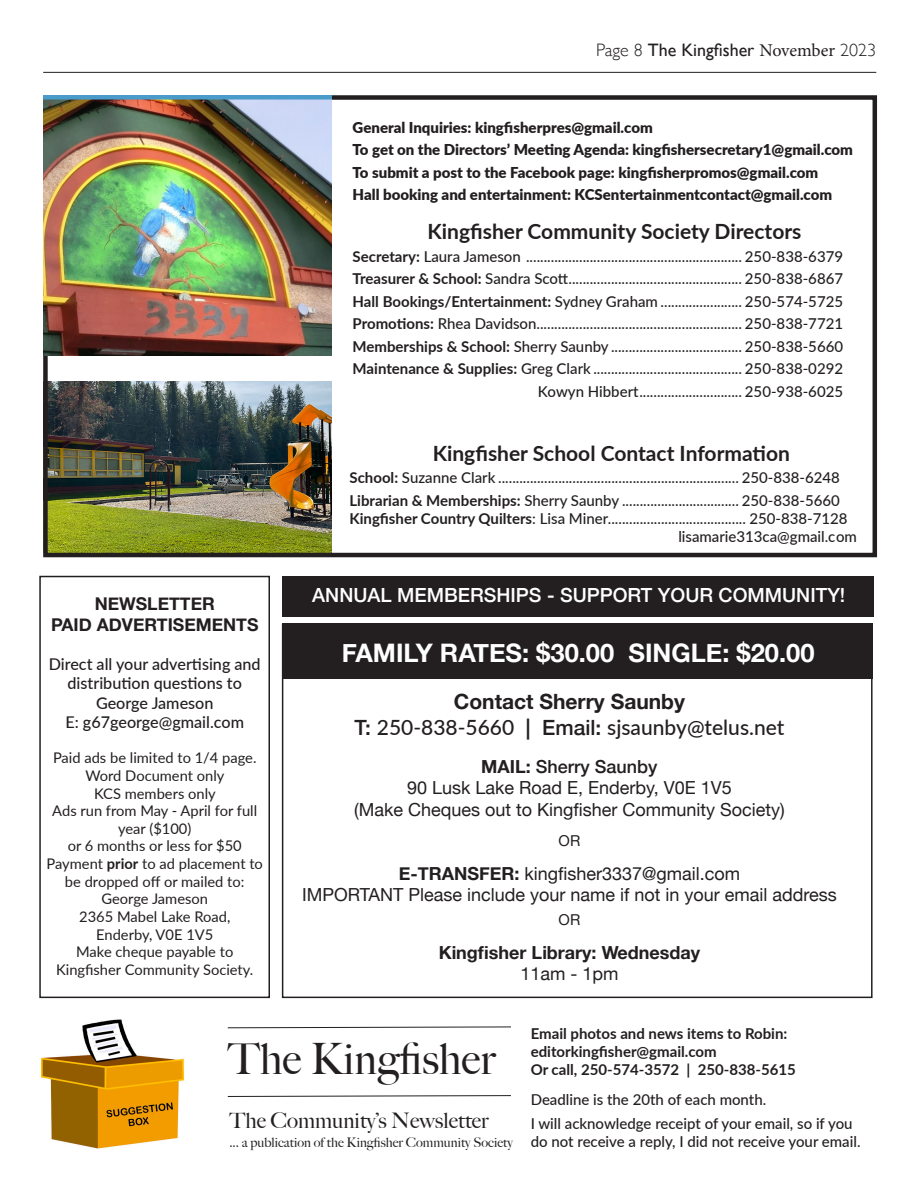
<style>
.page{position:relative;width:918px;height:1188px;background:#fff}
.page>*{position:absolute;margin:0;border:0;box-sizing:border-box;transform-origin:0 0}
.t1{font:500 43.35px "Big Caslon";color:#231f20}
.t2{font:700 25.5px "Helvetica Neue";color:#fff}
.t3{font:500 21.45px "Big Caslon";color:#231f20}
.t4{font:700 21px "Lato";color:#231f20}
.t5{font:500 21px "Lato";color:#231f20}
.t6{font:700 21px "Helvetica Neue";color:#231f20}
.t7{font:500 19.5px "Helvetica Neue";color:#fff}
.t8{font:18px "Helvetica Neue";color:#231f20}
.t9{font:18px "Gill Sans";color:#231f20}
.t10{font:700 18px "Helvetica Neue";color:#231f20}
.t11{font:500 18px "Helvetica Neue";color:#231f20}
.t12{font:700 17.7px "Helvetica Neue";color:#231f20}
.t13{font:500 16.2px/19.4px "Lato";color:#231f20;text-align:center}
.t14{font:500 15px/22.5px "Lato";color:#231f20}
.t15{font:900 15px "Lato";color:#231f20}
.t16{font:700 15px "Lato";color:#231f20}
.t17{font:15px "Helvetica Neue";color:#231f20}
.t18{font:14.7px/17.7px "Lato";color:#231f20;text-align:center}
.t19{font:500 13.2px "Big Caslon";color:#231f20}
.s1{font-weight:300}
.s2{font-family:"Minion Pro"}
.s3{font-weight:700}
.s4{font-family:"Helvetica Neue"}
</style>
<div class="page">
<img style="left:48px;top:382px;width:284px;height:170px">
<div style="left:43px;top:95px;width:834px;height:462px;border:4px solid #231f20"></div>
<img style="left:43px;top:95px;width:289px;height:260px">
<hr style="left:43px;top:72px;width:833px;height:1px;background:#231f20">
<div style="left:282px;top:623px;width:591px;height:56px;background:#231f20"></div>
<img style="left:41px;top:1019px;width:143px;height:130px">
<svg style="left:227px;top:1026px;width:284px;height:3px"></svg>
<svg style="left:227px;top:1095px;width:284px;height:2px"></svg>
<div style="left:282px;top:576px;width:591px;height:41px;background:#231f20"></div>
<div style="left:39px;top:576px;width:231px;height:422px;border:2px solid #231f20"></div>
<p class="t9" style="left:596px;top:40px;width:282px"><span class="s1">Page 8</span> The Kingfisher <span class="s2">November</span> <span class="s1">2023</span></p>
<p class="t15" style="left:353px;top:116px;width:302px">General Inquiries: kingfisherpres@gmail.com</p>
<p class="t15" style="left:353px;top:139px;width:502px">To get on the Directors’ Meeting Agenda: kingfishersecretary1@gmail.com</p>
<p class="t15" style="left:353px;top:161px;width:467px">To submit a post to the Facebook page: kingfisherpromos@gmail.com</p>
<p class="t15" style="left:353px;top:184px;width:481px">Hall booking and entertainment: KCSentertainmentcontact@gmail.com</p>
<p class="t4" style="left:428px;top:216px;width:375px">Kingfisher Community Society Directors</p>
<p class="t14" style="left:353px;top:244px;width:492px"><span class="s3">Secretary:</span> Laura Jameson ............................................................. 250-838-6379</p>
<p class="t14" style="left:353px;top:267px;width:492px"><span class="s3">Treasurer &amp; School:</span> Sandra Scott................................................. 250-838-6867</p>
<p class="t14" style="left:353px;top:289px;width:492px"><span class="s3">Hall Bookings/Entertainment:</span> Sydney Graham ....................... 250-574-5725<br><span class="s3">Promotions:</span> Rhea Davidson.......................................................... 250-838-7721</p>
<p class="t14" style="left:353px;top:334px;width:492px"><span class="s3">Memberships &amp; School:</span> Sherry Saunby ..................................... 250-838-5660</p>
<p class="t14" style="left:353px;top:357px;width:492px"><span class="s3">Maintenance &amp; Supplies:</span> Greg Clark .......................................... 250-838-0292</p>
<p class="t14" style="left:538px;top:379px;width:307px">Kowyn Hibbert............................. 250-938-6025</p>
<p class="t12" style="left:95px;top:590px;width:122px">NEWSLETTER</p>
<p class="t12" style="left:51px;top:611px;width:209px">PAID ADVERTISEMENTS</p>
<p class="t13" style="left:49px;top:654px;width:213px">Direct all your advertising and distribution questions to<br>George Jameson<br>E: g67george@gmail.com</p>
<p class="t18" style="left:53px;top:748px;width:205px">Paid ads be limited to 1/4 page.<br>Word Document only</p>
<p class="t18" style="left:94px;top:784px;width:123px">KCS members only</p>
<p class="t18" style="left:52px;top:801px;width:206px">Ads run from May - April for full year ($100)</p>
<p class="t18" style="left:68px;top:837px;width:176px">or 6 months or less for $50</p>
<p class="t18" style="left:47px;top:854px;width:218px">Payment <span class="s3">prior</span> to ad placement to be dropped off or mailed to:</p>
<p class="t18" style="left:102px;top:890px;width:108px">George Jameson</p>
<p class="t18" style="left:79px;top:907px;width:153px">2365 Mabel Lake Road,</p>
<p class="t18" style="left:96px;top:925px;width:119px">Enderby, V0E 1V5</p>
<p class="t18" style="left:56px;top:943px;width:199px">Make cheque payable to<br>Kingfisher Community Society.</p>
<p class="t4" style="left:433px;top:438px;width:359px">Kingfisher School Contact Information</p>
<p class="t14" style="left:350px;top:466px;width:492px"><span class="s3">School:</span> Suzanne Clark .................................................................... 250-838-6248</p>
<p class="t14" style="left:350px;top:489px;width:492px"><span class="s3">Librarian &amp; Memberships:</span> Sherry Saunby ................................. 250-838-5660</p>
<p class="t14" style="left:350px;top:507px;width:500px"><span class="s3">Kingfisher Country Quilters</span>: Lisa Miner....................................... 250-838-7128</p>
<p class="t14" style="left:678px;top:525px;width:180px">lisamarie313ca@gmail.com</p>
<p class="t7" style="left:312px;top:579px;width:535px">ANNUAL MEMBERSHIPS - SUPPORT YOUR COMMUNITY!</p>
<p class="t2" style="left:342px;top:633px;width:474px">FAMILY RATES: $30.00 SINGLE: $20.00</p>
<p class="t6" style="left:454px;top:685px;width:233px">Contact Sherry Saunby</p>
<p class="t5" style="left:354px;top:712px;width:432px"><span class="s4">T:</span> 250-838-5660 <span class="s4">| Email:</span> sjsaunby@telus.net</p>
<p class="t11" style="left:481px;top:752px;width:178px"><span class="s3">MAIL:</span> Sherry Saunby</p>
<p class="t8" style="left:407px;top:775px;width:326px">90 Lusk Lake Road E, Enderby, V0E 1V5</p>
<p class="t8" style="left:354px;top:797px;width:432px">(Make Cheques out to Kingfisher Community Society)</p>
<p class="t17" style="left:559px;top:830px;width:23px">OR</p>
<p class="t8" style="left:399px;top:860px;width:343px"><span class="s3">E-TRANSFER:</span> kingfisher3337@gmail.com</p>
<p class="t8" style="left:302px;top:882px;width:536px">IMPORTANT Please include your name if not in your email address</p>
<p class="t17" style="left:559px;top:909px;width:23px">OR</p>
<p class="t10" style="left:439px;top:938px;width:263px">Kingfisher Library: Wednesday</p>
<p class="t8" style="left:520px;top:961px;width:100px">11am - 1pm</p>
<p class="t1" style="left:228px;top:1023px;width:270px">The Kingfisher</p>
<p class="t3" style="left:230px;top:1103px;width:261px">The Community’s Newsletter</p>
<p class="t19" style="left:229px;top:1132px;width:285px">... a publication of the Kingfisher Community Society</p>
<p class="t16" style="left:531px;top:1022px;width:258px">Email photos and news items to Robin:</p>
<p class="t16" style="left:531px;top:1040px;width:188px">editorkingfisher@gmail.com</p>
<p class="t16" style="left:531px;top:1058px;width:267px">Or call, 250-574-3572 | 250-838-5615</p>
<p class="t14" style="left:531px;top:1088px;width:237px">Deadline is the 20th of each month.</p>
<p class="t14" style="left:531px;top:1114px;width:331px;line-height:18px">I will acknowledge receipt of your email, so if you do not receive a reply, I did not receive your email.</p>
</div>
